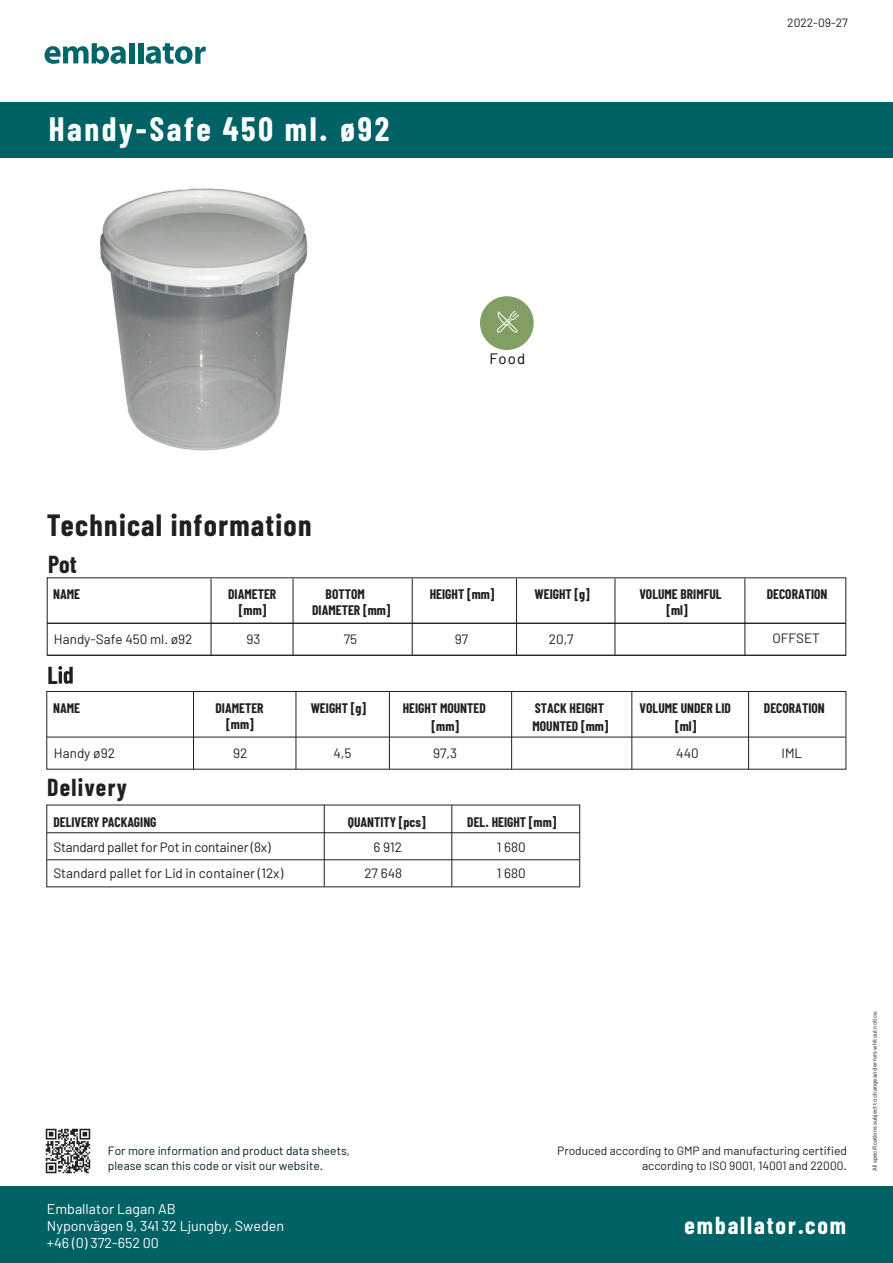
<style>
.page{position:relative;width:893px;height:1263px;background:#fff}
.page>*{position:absolute;margin:0;border:0;box-sizing:border-box;transform-origin:0 0}
.t1{font:700 33px "Barlow Condensed";letter-spacing:.08em;color:#fff}
.t2{font:700 30px "Barlow Condensed";letter-spacing:.045em;color:#231f20}
.t3{font:700 24px "Barlow Condensed";letter-spacing:.08em;color:#fff}
.t4{font:700 24px "Barlow Condensed";letter-spacing:.055em;color:#231f20}
.t5{font:15px "Barlow";color:#000001}
.t6{font:14.25px/17.1px "Barlow";color:#fff}
.t7{font:700 13.5px/16.2px "Barlow Condensed";color:#231f20;text-align:center}
.t8{font:13.5px "Barlow";color:#231f20}
.t9{font:13.5px "Barlow";letter-spacing:-.02em;color:#231f20}
.t10{font:12px/15px "Barlow";color:#231f20;text-align:right}
.t11{font:12px/14.4px "Barlow";color:#001d1e}
.t12{font:6px "Barlow";color:#0b1326}
</style>
<div class="page">
<svg style="left:45px;top:43px;width:81px;height:21px"></svg>
<div style="left:129px;top:43px;width:5px;height:20px;background:#006667"></div>
<div style="left:138px;top:43px;width:5px;height:20px;background:#006667"></div>
<svg style="left:146px;top:43px;width:60px;height:21px"></svg>
<div style="left:0;top:1186px;width:893px;height:77px;background:#006264"></div>
<div style="left:0;top:102px;width:893px;height:55px;background:#006264"></div>
<svg style="left:58px;top:666px;width:15px;height:18px"></svg>
<hr style="left:193px;top:692px;width:1px;height:77px;background:#231f20">
<hr style="left:211px;top:578px;width:1px;height:78px;background:#231f20">
<hr style="left:47px;top:737px;width:798px;height:1px;background:#231f20">
<hr style="left:324px;top:805px;width:1px;height:82px;background:#231f20">
<hr style="left:451px;top:805px;width:1px;height:82px;background:#231f20">
<hr style="left:47px;top:832px;width:533px;height:1px;background:#231f20">
<hr style="left:47px;top:859px;width:532px;height:1px;background:#231f20">
<div style="left:46px;top:691px;width:800px;height:78px;border:1px solid #231f20"></div>
<hr style="left:296px;top:691px;width:1px;height:78px;background:#231f20">
<hr style="left:389px;top:691px;width:1px;height:78px;background:#231f20">
<hr style="left:511px;top:691px;width:1px;height:78px;background:#231f20">
<hr style="left:631px;top:692px;width:1px;height:77px;background:#231f20">
<hr style="left:748px;top:692px;width:1px;height:77px;background:#231f20">
<hr style="left:47px;top:623px;width:799px;height:1px;background:#231f20">
<hr style="left:47px;top:655px;width:799px;height:1px;background:#231f20">
<img style="left:100px;top:188px;width:208px;height:263px">
<img style="left:45px;top:1128px;width:46px;height:45px">
<div style="left:480px;top:296px;width:54px;height:54px;background:#819f64;border-radius:50%"></div>
<svg style="left:496px;top:310px;width:23px;height:23px"></svg>
<hr style="left:293px;top:578px;width:1px;height:78px;background:#231f20">
<hr style="left:516px;top:578px;width:1px;height:78px;background:#231f20">
<hr style="left:615px;top:578px;width:1px;height:78px;background:#231f20">
<hr style="left:744px;top:578px;width:1px;height:78px;background:#231f20">
<hr style="left:412px;top:578px;width:1px;height:78px;background:#231f20">
<h1 class="t1" style="left:49px;top:109px;width:342px">Handy-Safe 450 ml. ø92</h1>
<p class="t10" style="left:787px;top:15px;width:62px">2022-09-27</p>
<p class="t5" style="left:489px;top:349px;width:38px">Food</p>
<h2 class="t2" style="left:47px;top:506px;width:266px">Technical information</h2>
<h3 class="t4" style="left:48px;top:550px;width:30px">Pot</h3>
<p class="t7" style="left:53px;top:586px;width:28px">NAME</p>
<p class="t7" style="left:228px;top:586px;width:50px">DIAMETER [mm]</p>
<p class="t7" style="left:312px;top:586px;width:80px;text-align:left;text-indent:14px">BOTTOM<br>DIAMETER [mm]</p>
<p class="t7" style="left:534px;top:586px;width:57px">WEIGHT [g]</p>
<p class="t7" style="left:639px;top:586px;width:84px">VOLUME BRIMFUL</p>
<p class="t7" style="left:767px;top:586px;width:62px">DECORATION</p>
<p class="t7" style="left:430px;top:586px;width:66px">HEIGHT [mm]</p>
<p class="t7" style="left:666px;top:602px;width:23px">[ml]</p>
<p class="t8" style="left:54px;top:631px;width:140px">Handy-Safe 450 ml. ø92</p>
<p class="t8" style="left:246px;top:631px;width:15px">93</p>
<p class="t8" style="left:344px;top:631px;width:15px">75</p>
<p class="t8" style="left:455px;top:631px;width:15px">97</p>
<h3 class="t4" style="left:47px;top:660px;width:12px">L</h3>
<p class="t8" style="left:549px;top:631px;width:26px">20,7</p>
<p class="t8" style="left:772px;top:630px;width:49px">OFFSET</p>
<p class="t7" style="left:53px;top:700px;width:28px">NAME</p>
<p class="t7" style="left:215px;top:700px;width:50px">DIAMETER [mm]</p>
<p class="t7" style="left:311px;top:700px;width:57px">WEIGHT [g]</p>
<p class="t7" style="left:403px;top:699px;width:85px;line-height:18px">HEIGHT MOUNTED [mm]</p>
<p class="t7" style="left:533px;top:699px;width:78px;line-height:18px;text-align:left">STACK HEIGHT<br>MOUNTED [mm]</p>
<p class="t7" style="left:640px;top:699px;width:93px;line-height:18px">VOLUME UNDER LID [ml]</p>
<p class="t7" style="left:764px;top:700px;width:62px">DECORATION</p>
<p class="t8" style="left:54px;top:745px;width:62px">Handy ø92</p>
<p class="t8" style="left:233px;top:745px;width:16px">92</p>
<p class="t8" style="left:334px;top:745px;width:19px">4,5</p>
<p class="t8" style="left:433px;top:745px;width:25px">97,3</p>
<p class="t8" style="left:676px;top:745px;width:24px">440</p>
<h3 class="t4" style="left:47px;top:772px;width:81px">Delivery</h3>
<p class="t7" style="left:53px;top:813px;width:105px">DELIVERY PACKAGING</p>
<p class="t7" style="left:348px;top:813px;width:79px">QUANTITY [pcs]</p>
<p class="t7" style="left:467px;top:813px;width:91px">DEL. HEIGHT [mm]</p>
<p class="t9" style="left:53px;top:839px;width:219px">Standard pallet for Pot in container (8x)</p>
<p class="t8" style="left:374px;top:839px;width:30px">6 912</p>
<p class="t8" style="left:497px;top:839px;width:30px">1 680</p>
<p class="t8" style="left:53px;top:864px;width:231px">Standard pallet for Lid in container (12x)</p>
<p class="t8" style="left:364px;top:864px;width:39px">27 648</p>
<p class="t8" style="left:497px;top:864px;width:30px">1 680</p>
<p class="t8" style="left:781px;top:745px;width:22px">IML</p>
<p class="t11" style="left:108px;top:1143px;width:244px">For more information and product data sheets, please scan this code or visit our website.</p>
<p class="t6" style="left:47px;top:1199px;width:239px">Emballator Lagan AB<br>Nyponvägen 9, 341 32 Ljungby, Sweden +46 (0) 372-652 00</p>
<p class="t10" style="left:557px;top:1143px;width:291px">Produced according to GMP and manufacturing certified according to ISO 9001, 14001 and 22000.</p>
<h3 class="t3" style="left:685px;top:1210px;width:163px">emballator.com</h3>
<p class="t12" style="left:871px;top:1170px;width:162px;rotate:-90deg">All specifications subject to change and errors whitout notice.</p>
</div>
